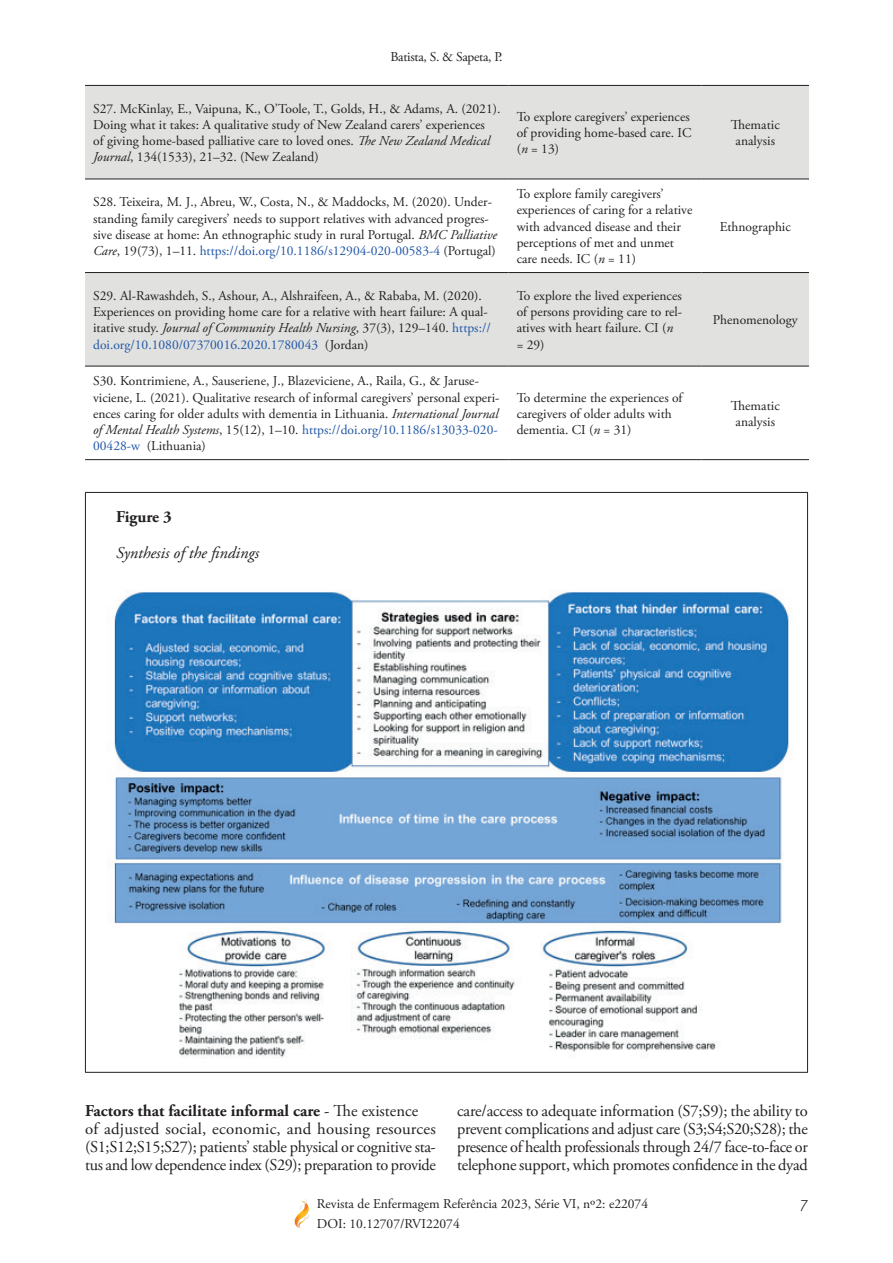
<style>
.page{position:relative;width:893px;height:1263px;background:#fff}
.page>*{position:absolute;margin:0;border:0;box-sizing:border-box;transform-origin:0 0}
.t1{font:16.5px/18px "Adobe Garamond Pro";letter-spacing:-.015em;color:#231f20}
.t2{font:italic 16.5px "Adobe Garamond Pro";color:#231f20}
.t3{font:700 16.5px "Adobe Garamond Pro";color:#231f20}
.t4{font:italic 300 15px "Sanuk";color:#231f20}
.t5{font:13.5px/16.2px "Adobe Garamond Pro";color:#231f20}
.t6{font:13.5px "Adobe Garamond Pro";letter-spacing:-.02em;color:#231f20}
.s1{font-style:italic}
.s2{color:#2056a6}
.s3{font-weight:700}
</style>
<div class="page">
<img style="left:294px;top:1199px;width:15px;height:29px">
<div style="left:85px;top:86px;width:724px;height:93px;background:#e1e1e0"></div>
<div style="left:85px;top:273px;width:724px;height:93px;background:#e1e1e0"></div>
<hr style="left:85px;top:85px;width:424px;height:1px;background:#231f20">
<hr style="left:509px;top:85px;width:193px;height:1px;background:#231f20">
<hr style="left:702px;top:85px;width:107px;height:1px;background:#231f20">
<hr style="left:85px;top:179px;width:424px;height:1px;background:#231f20">
<hr style="left:509px;top:179px;width:193px;height:1px;background:#231f20">
<hr style="left:702px;top:179px;width:107px;height:1px;background:#231f20">
<hr style="left:85px;top:272px;width:424px;height:1px;background:#231f20">
<hr style="left:509px;top:272px;width:193px;height:1px;background:#231f20">
<hr style="left:702px;top:272px;width:107px;height:1px;background:#231f20">
<hr style="left:85px;top:366px;width:424px;height:1px;background:#231f20">
<hr style="left:509px;top:366px;width:193px;height:1px;background:#231f20">
<hr style="left:702px;top:366px;width:107px;height:1px;background:#231f20">
<hr style="left:85px;top:459px;width:424px;height:1px;background:#231f20">
<hr style="left:509px;top:459px;width:193px;height:1px;background:#231f20">
<hr style="left:702px;top:459px;width:107px;height:1px;background:#231f20">
<hr style="left:85px;top:492px;width:723px;height:1px;background:#231f20">
<hr style="left:85px;top:1072px;width:723px;height:1px;background:#231f20">
<hr style="left:85px;top:493px;width:1px;height:579px;background:#231f20">
<hr style="left:807px;top:493px;width:1px;height:579px;background:#231f20">
<img style="left:107px;top:589px;width:684px;height:469px">
<p class="t6" style="left:390px;top:48px;width:114px">Batista, S. &amp; Sapeta, P.</p>
<p class="t5" style="left:93px;top:101px;width:409px">S27. McKinlay, E., Vaipuna, K., O’Toole, T., Golds, H., &amp; Adams, A. (2021).<br>Doing what it takes: A qualitative study of New Zealand carers’ experiences<br>of giving home-based palliative care to loved ones. <span class="s1">The New Zealand Medical Journal</span>, 134(1533), 21–32. (New Zealand)</p>
<p class="t5" style="left:517px;top:109px;width:176px">To explore caregivers’ experiences of providing home-based care. IC (<span class="s1">n</span> = 13)</p>
<p class="t5" style="left:731px;top:117px;width:50px;text-align:center">Thematic analysis</p>
<p class="t5" style="left:93px;top:194px;width:405px">S28. Teixeira, M. J., Abreu, W., Costa, N., &amp; Maddocks, M. (2020). Under&shy;standing family caregivers’ needs to support relatives with advanced progres&shy;sive disease at home: An ethnographic study in rural Portugal. <span class="s1">BMC Palliative Care</span>, 19(73), 1–11. <span class="s2">https://doi.org/10.1186/s12904-020-00583-4</span> (Portugal)</p>
<p class="t5" style="left:517px;top:186px;width:177px">To explore family caregivers’ experiences of caring for a relative with advanced disease and their perceptions of met and unmet care needs. IC (<span class="s1">n</span> = 11)</p>
<p class="t5" style="left:720px;top:219px;width:73px">Ethnographic</p>
<p class="t5" style="left:93px;top:288px;width:399px">S29. Al-Rawashdeh, S., Ashour, A., Alshraifeen, A., &amp; Rababa, M. (2020).<br>Experiences on providing home care for a relative with heart failure: A qual&shy;itative study. <span class="s1">Journal of Community Health Nursing</span>, 37(3), 129–140. <span class="s2">https:// doi.org/10.1080/07370016.2020.1780043</span> (Jordan)</p>
<p class="t5" style="left:517px;top:288px;width:167px">To explore the lived experiences of persons providing care to rel&shy;atives with heart failure. CI (<span class="s1">n </span>= 29)</p>
<p class="t5" style="left:713px;top:312px;width:86px">Phenomenology</p>
<p class="t5" style="left:93px;top:373px;width:408px">S30. Kontrimiene, A., Sauseriene, J., Blazeviciene, A., Raila, G., &amp; Jaruse&shy;viciene, L. (2021). Qualitative research of informal caregivers’ personal experi&shy;ences caring for older adults with dementia in Lithuania. <span class="s1">International Journal of Mental Health Systems</span>, 15(12), 1–10. <span class="s2">https://doi.org/10.1186/s13033-020- 00428-w</span> (Lithuania)</p>
<p class="t5" style="left:517px;top:390px;width:167px">To determine the experiences of caregivers of older adults with dementia. CI (<span class="s1">n</span> = 31)</p>
<p class="t5" style="left:731px;top:398px;width:50px;text-align:center">Thematic analysis</p>
<p class="t3" style="left:116px;top:507px;width:57px">Figure 3</p>
<p class="t2" style="left:116px;top:543px;width:144px">Synthesis of the findings</p>
<p class="t1" style="left:85px;top:1102px;width:352px"><span class="s3">Factors that facilitate informal care</span> - The existence<br>of adjusted social, economic, and housing resources (S1;S12;S15;S27); patients’ stable physical or cognitive sta&shy;tus and low dependence index (S29); preparation to provide</p>
<p class="t1" style="left:457px;top:1102px;width:352px;text-align:justify">care/access to adequate information (S7;S9); the ability to prevent complications and adjust care (S3;S4;S20;S28); the presence of health professionals through 24/7 face-to-face or telephone support, which promotes confidence in the dyad</p>
<p class="t5" style="left:317px;top:1195px;width:333px;line-height:19.5px">Revista de Enfermagem Referência 2023, Série VI, nº2: e22074<br>DOI: 10.12707/RVI22074</p>
<p class="t4" style="left:800px;top:1196px;width:9px">7</p>
</div>
